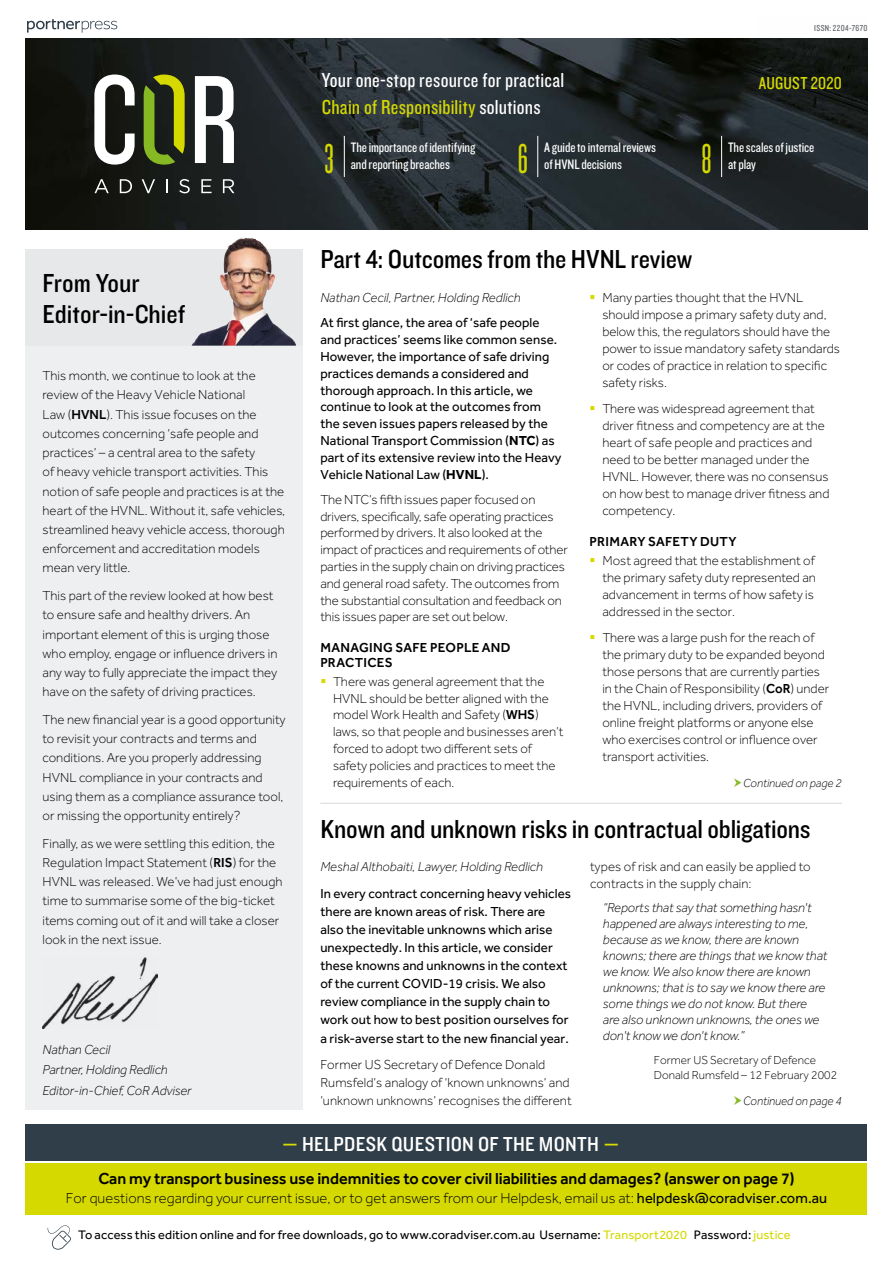
<style>
.page{position:relative;width:893px;height:1263px;background:#fff}
.page>*{position:absolute;margin:0;border:0;box-sizing:border-box;transform-origin:0 0}
.t1{font:43.5px "Knockout 26 Junior Flywght";color:#d5d900}
.t2{font:27px/31.2px "Knockout 30 Junior Welterwt";letter-spacing:-.005em;color:#000}
.t3{font:21px/27.5px "Knockout 29 Junior Ltweight";letter-spacing:.01em;color:#fff}
.t4{font:21px "Knockout 30 Junior Welterwt";letter-spacing:.015em;color:#fff}
.t5{font:18px "Knockout 29 Junior Ltweight";letter-spacing:.015em;color:#d5d900}
.t6{font:500 16.5px "Effra";letter-spacing:-.005em;color:#000}
.t7{font:300 15px "Effra";letter-spacing:.005em;color:#000}
.t8{font:14.25px/17.2px "Knockout 29 Junior Ltweight";letter-spacing:-.005em;color:#fff}
.t9{font:300 13.5px/19.2px "Effra";color:#000}
.t10{font:13.5px/16.8px "Effra";letter-spacing:.005em;color:#000}
.t11{font:italic 300 13.5px/15.9px "Effra";color:#000}
.t12{font:500 13.5px/15.3px "Effra";letter-spacing:.025em;color:#000}
.t13{font:12.75px "Effra";letter-spacing:.01em;color:#000}
.t14{font:italic 300 12.45px "Effra";color:#000;scale:.94 1}
.t15{font:300 12px/15.1px "Effra";letter-spacing:.005em;color:#000}
.t16{font:italic 300 12px "Effra";color:#000}
.t17{font:9px "Knockout 29 Junior Ltweight";letter-spacing:.045em;color:#5f666c}
.s1{color:#d5d900}
.s2{font-weight:500}
.s3{font-weight:700}
.s4{font-weight:400}
</style>
<div class="page">
<img style="left:26px;top:38px;width:841px;height:192px">
<div style="left:26px;top:1163px;width:841px;height:52px;background:#d5d900"></div>
<div style="left:26px;top:1125px;width:841px;height:36px;background:#303e49"></div>
<svg style="left:95px;top:179px;width:14px;height:14px"></svg>
<svg style="left:120px;top:179px;width:12px;height:14px"></svg>
<svg style="left:142px;top:179px;width:13px;height:14px"></svg>
<svg style="left:166px;top:179px;width:2px;height:14px"></svg>
<svg style="left:179px;top:179px;width:11px;height:14px"></svg>
<svg style="left:201px;top:179px;width:11px;height:14px"></svg>
<svg style="left:223px;top:179px;width:11px;height:14px"></svg>
<svg style="left:94px;top:75px;width:41px;height:90px"></svg>
<svg style="left:144px;top:75px;width:41px;height:90px;background:#627116"></svg>
<svg style="left:195px;top:76px;width:39px;height:87px"></svg>
<svg style="left:27px;top:19px;width:90px;height:14px"></svg>
<svg style="left:47px;top:1225px;width:24px;height:24px"></svg>
<div style="left:26px;top:325px;width:277px;height:785px;background:#edeff0"></div>
<svg style="left:26px;top:249px;width:277px;height:97px;fill:#e6e8e9"></svg>
<img style="left:43px;top:958px;width:115px;height:70px">
<img style="left:223px;top:238px;width:20px;height:30px">
<hr style="left:537px;top:136px;width:1px;height:41px;background:#fff">
<hr style="left:344px;top:136px;width:1px;height:41px;background:#fff">
<hr style="left:721px;top:136px;width:1px;height:41px;background:#fff">
<hr style="left:320px;top:803px;width:522px;height:1px;background:#d6d8da">
<h3 class="t3" style="left:322px;top:65px;width:244px">Your one-stop resource for practical<br><span class="s1">Chain of Responsibility</span> solutions</h3>
<p class="t17" style="left:814px;top:22px;width:55px">ISSN: 2204-7670</p>
<h3 class="t5" style="left:759px;top:71px;width:85px">AUGUST 2020</h3>
<h2 class="t2" style="left:43px;top:266px;width:144px">From Your<br>Editor-in-Chief</h2>
<p class="t9" style="left:43px;top:366px;width:244px">This month, we continue to look at the review of the Heavy Vehicle National<br>Law (<span class="s2">HVNL</span>). This issue focuses on the outcomes concerning ‘safe people and practices’ – a central area to the safety<br>of heavy vehicle transport activities. This notion of safe people and practices is at the heart of the HVNL. Without it, safe vehicles, streamlined heavy vehicle access, thorough enforcement and accreditation models mean very little.</p>
<p class="t9" style="left:43px;top:586px;width:236px">This part of the review looked at how best to ensure safe and healthy drivers. An important element of this is urging those who employ, engage or influence drivers in any way to fully appreciate the impact they have on the safety of driving practices.</p>
<p class="t9" style="left:43px;top:710px;width:245px">The new financial year is a good opportunity to revisit your contracts and terms and conditions. Are you properly addressing HVNL compliance in your contracts and using them as a compliance assurance tool, or missing the opportunity entirely?</p>
<p class="t9" style="left:43px;top:833px;width:241px">Finally, as we were settling this edition, the Regulation Impact Statement (<span class="s2">RIS</span>) for the HVNL was released. We’ve had just enough time to summarise some of the big-ticket items coming out of it and will take a closer look in the next issue.</p>
<p class="t11" style="left:43px;top:1039px;width:150px;line-height:20.7px">Nathan Cecil<br>Partner, Holding Redlich<br>Editor-in-Chief, CoR Adviser</p>
<h1 class="t1" style="left:325px;top:134px;width:11px">3</h1>
<p class="t8" style="left:351px;top:138px;width:126px">The importance of identifying and reporting breaches</p>
<h1 class="t1" style="left:701px;top:134px;width:12px">8</h1>
<p class="t8" style="left:728px;top:138px;width:88px">The scales of justice at play</p>
<h1 class="t1" style="left:518px;top:134px;width:12px">6</h1>
<p class="t8" style="left:544px;top:138px;width:113px">A guide to internal reviews</p>
<p class="t8" style="left:544px;top:155px;width:79px">of HVNL decisions</p>
<h2 class="t2" style="left:320px;top:243px;width:373px">Part 4: Outcomes from the HVNL review</h2>
<p class="t11" style="left:320px;top:290px;width:202px">Nathan Cecil, Partner, Holding Redlich</p>
<p class="t10" style="left:320px;top:314px;width:243px">At first glance, the area of ‘safe people and practices’ seems like common sense.<br>However, the importance of safe driving practices demands a considered and thorough approach. In this article, we continue to look at the outcomes from the seven issues papers released by the National Transport Commission (<span class="s3">NTC</span>) as part of its extensive review into the Heavy Vehicle National Law (<span class="s3">HVNL</span>).</p>
<p class="t9" style="left:320px;top:491px;width:249px;line-height:16.8px">The NTC’s fifth issues paper focused on drivers, specifically, safe operating practices performed by drivers. It also looked at the impact of practices and requirements of other parties in the supply chain on driving practices and general road safety. The outcomes from the substantial consultation and feedback on this issues paper are set out below.</p>
<p class="t12" style="left:320px;top:639px;width:192px">MANAGING SAFE PEOPLE AND<br>PRACTICES</p>
<p class="t9" style="left:333px;top:673px;width:232px;line-height:16.8px;text-indent:-13px"><span class="s1">▪</span> There was general agreement that the HVNL should be better aligned with the model Work Health and Safety (<span class="s2">WHS</span>) laws, so that people and businesses aren’t forced to adopt two different sets of safety policies and practices to meet the requirements of each.</p>
<p class="t9" style="left:602px;top:289px;width:239px;line-height:17.1px;text-indent:-13px"><span class="s1">▪</span> Many parties thought that the HVNL should impose a primary safety duty and, below this, the regulators should have the power to issue mandatory safety standards or codes of practice in relation to specific safety risks.</p>
<p class="t9" style="left:602px;top:400px;width:229px;line-height:17.1px;text-indent:-13px"><span class="s1">▪</span> There was widespread agreement that driver fitness and competency are at the heart of safe people and practices and need to be better managed under the HVNL. However, there was no consensus on how best to manage driver fitness and competency.</p>
<p class="t12" style="left:590px;top:533px;width:148px">PRIMARY SAFETY DUTY</p>
<p class="t9" style="left:602px;top:552px;width:215px;line-height:17.1px;text-indent:-13px"><span class="s1">▪</span> Most agreed that the establishment of the primary safety duty represented an advancement in terms of how safety is addressed in the sector.</p>
<p class="t9" style="left:602px;top:629px;width:228px;line-height:17.1px;text-indent:-13px"><span class="s1">▪</span> There was a large push for the reach of the primary duty to be expanded beyond those persons that are currently parties in the Chain of Responsibility (<span class="s2">CoR</span>) under the HVNL, including drivers, providers of online freight platforms or anyone else who exercises control or influence over transport activities.</p>
<p class="t16" style="left:743px;top:776px;width:100px">Continued on page 2</p>
<h2 class="t2" style="left:320px;top:812px;width:492px">Known and unknown risks in contractual obligations</h2>
<p class="t11" style="left:320px;top:859px;width:224px">Meshal Althobaiti, Lawyer, Holding Redlich</p>
<p class="t10" style="left:320px;top:884px;width:252px;line-height:18.1px">In every contract concerning heavy vehicles there are known areas of risk. There are also the inevitable unknowns which arise unexpectedly. In this article, we consider these knowns and unknowns in the context of the current COVID-19 crisis. We also review compliance in the supply chain to work out how to best position ourselves for a risk-averse start to the new financial year.</p>
<p class="t9" style="left:320px;top:1055px;width:253px;line-height:18.1px">Former US Secretary of Defence Donald<br>Rumsfeld’s analogy of ‘known unknowns’ and ‘unknown unknowns’ recognises the different</p>
<p class="t9" style="left:590px;top:858px;width:222px;line-height:16.6px">types of risk and can easily be applied to contracts in the supply chain:</p>
<p class="t11" style="left:603px;top:900px;width:226px">“Reports that say that something hasn't happened are always interesting to me, because as we know, there are known knowns; there are things that we know that we know. We also know there are known unknowns; that is to say we know there are some things we do not know. But there<br>are also unknown unknowns, the ones we don't know we don't know.”</p>
<p class="t15" style="left:654px;top:1052px;width:185px">Former US Secretary of Defence<br>Donald Rumsfeld – 12 February 2002</p>
<p class="t14" style="left:743px;top:1093px;width:106px">Continued on page 4</p>
<h3 class="t4" style="left:282px;top:1130px;width:339px"><span class="s1">—</span> HELPDESK QUESTION OF THE MONTH <span class="s1">—</span></h3>
<p class="t6" style="left:98px;top:1168px;width:698px">Can my transport business use indemnities to cover civil liabilities and damages? (answer on page 7)</p>
<p class="t7" style="left:66px;top:1190px;width:763px">For questions regarding your current issue, or to get answers from our Helpdesk, email us at: <span class="s4">helpdesk@coradviser.com.au</span></p>
<p class="t13" style="left:78px;top:1228px;width:714px">To access this edition online and for free downloads, go to www.coradviser.com.au Username: <span class="s1">Transport2020</span> Password: <span class="s1">justice</span></p>
</div>
